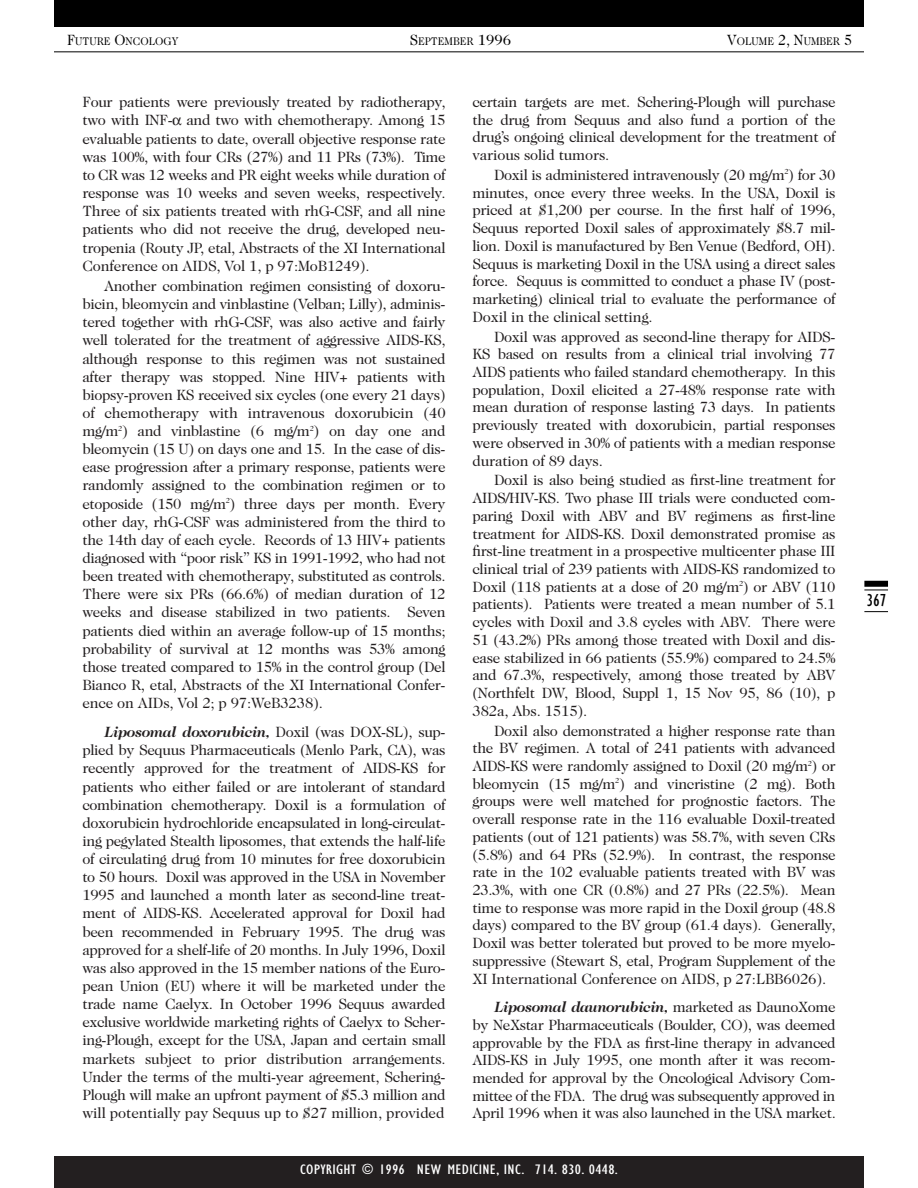
<style>
.page{position:relative;width:918px;height:1188px;background:#fff}
.page>*{position:absolute;margin:0;border:0;box-sizing:border-box;transform-origin:0 0}
.t1{font:condensed 18px "Gill Sans";color:#000}
.t2{font:15px/18.1px "Caslon Two Twenty Four";letter-spacing:-.025em;color:#231f20;text-align:justify}
.t3{font:condensed 14.25px "Gill Sans";letter-spacing:.015em;color:#fff;scale:1.2 1}
.t4{font:11.25px "Caslon Two Twenty Four";color:#000;scale:.95 1}
.s1{font-size:15px}
.s2{font-weight:700;font-style:italic}
</style>
<div class="page">
<div style="left:54px;top:1156px;width:810px;height:32px;background:#231f20"></div>
<div style="left:864px;top:581px;width:24px;height:6px;background:#000"></div>
<svg style="left:864px;top:590px;width:24px;height:1px"></svg>
<svg style="left:864px;top:611px;width:24px;height:1px"></svg>
<div style="left:54px;top:0;width:810px;height:28px;background:#000"></div>
<div style="left:54px;top:27px;width:810px;height:24px;background:#fff"></div>
<hr style="left:54px;top:51px;width:810px;height:1px;background:#000">
<p class="t4" style="left:67px;top:36px;width:119px"><span class="s1">F</span>UTURE <span class="s1">O</span>NCOLOGY</p>
<p class="t4" style="left:410px;top:36px;width:108px"><span class="s1">S</span>EPTEMBER <span class="s1">1996</span></p>
<p class="t4" style="left:727px;top:36px;width:133px"><span class="s1">V</span>OLUME <span class="s1">2, N</span>UMBER <span class="s1">5</span></p>
<p class="t2" style="left:82px;top:94px;width:365px">Four patients were previously treated by radiotherapy, two with INF- and two with chemotherapy. Among 15 evaluable patients to date, overall objective response rate was 100%, with four CRs (27%) and 11 PRs (73%). Time to CR was 12 weeks and PR eight weeks while duration of response was 10 weeks and seven weeks, respectively.<br>Three of six patients treated with rhG-CSF, and all nine patients who did not receive the drug, developed neu&shy;tropenia (Routy JP, etal, Abstracts of the XI International Conference on AIDS, Vol 1, p 97:MoB1249).</p>
<p class="t2" style="left:82px;top:278px;width:365px;text-indent:22px">Another combination regimen consisting of doxoru&shy;bicin, bleomycin and vinblastine (Velban; Lilly), adminis&shy;tered together with rhG-CSF, was also active and fairly well tolerated for the treatment of aggressive AIDS-KS, although response to this regimen was not sustained after therapy was stopped. Nine HIV+ patients with biopsy-proven KS received six cycles (one every 21 days) of chemotherapy with intravenous doxorubicin (40 mg/m<sup>2</sup>) and vinblastine (6 mg/m<sup>2</sup>) on day one and bleomycin (15 U) on days one and 15. In the case of dis&shy;ease progression after a primary response, patients were randomly assigned to the combination regimen or to etoposide (150 mg/m<sup>2</sup>) three days per month. Every other day, rhG-CSF was administered from the third to the 14th day of each cycle. Records of 13 HIV+ patients diagnosed with “poor risk” KS in 1991-1992, who had not been treated with chemotherapy, substituted as controls.<br>There were six PRs (66.6%) of median duration of 12 weeks and disease stabilized in two patients. Seven patients died within an average follow-up of 15 months; probability of survival at 12 months was 53% among those treated compared to 15% in the control group (Del Bianco R, etal, Abstracts of the XI International Confer&shy;ence on AIDs, Vol 2; p 97:WeB3238).</p>
<p class="t2" style="left:82px;top:724px;width:365px;text-indent:22px"><span class="s2">Liposomal doxorubicin,</span> Doxil (was DOX-SL), sup&shy;plied by Sequus Pharmaceuticals (Menlo Park, CA), was recently approved for the treatment of AIDS-KS for patients who either failed or are intolerant of standard combination chemotherapy. Doxil is a formulation of doxorubicin hydrochloride encapsulated in long-circulat&shy;ing pegylated Stealth liposomes, that extends the half-life of circulating drug from 10 minutes for free doxorubicin to 50 hours. Doxil was approved in the USA in November 1995 and launched a month later as second-line treat&shy;ment of AIDS-KS. Accelerated approval for Doxil had been recommended in February 1995. The drug was approved for a shelf-life of 20 months. In July 1996, Doxil was also approved in the 15 member nations of the Euro&shy;pean Union (EU) where it will be marketed under the trade name Caelyx. In October 1996 Sequus awarded exclusive worldwide marketing rights of Caelyx to Scher&shy;ing-Plough, except for the USA, Japan and certain small markets subject to prior distribution arrangements.<br>Under the terms of the multi-year agreement, Schering-Plough will make an upfront payment of $5.3 million and will potentially pay Sequus up to $27 million, provided</p>
<p class="t2" style="left:472px;top:94px;width:365px;line-height:17.7px">certain targets are met. Schering-Plough will purchase the drug from Sequus and also fund a portion of the drug’s ongoing clinical development for the treatment of various solid tumors.</p>
<p class="t2" style="left:472px;top:167px;width:365px;line-height:17.7px;text-indent:22px">Doxil is administered intravenously (20 mg/m<sup>2</sup>) for 30 minutes, once every three weeks. In the USA, Doxil is priced at $1,200 per course. In the first half of 1996, Sequus reported Doxil sales of approximately $8.7 mil&shy;lion. Doxil is manufactured by Ben Venue (Bedford, OH).<br>Sequus is marketing Doxil in the USA using a direct sales force. Sequus is committed to conduct a phase IV (post&shy;marketing) clinical trial to evaluate the performance of Doxil in the clinical setting.</p>
<p class="t2" style="left:472px;top:329px;width:365px;line-height:17.7px;text-indent:22px">Doxil was approved as second-line therapy for AIDS-KS based on results from a clinical trial involving 77<br>AIDS patients who failed standard chemotherapy. In this population, Doxil elicited a 27-48% response rate with mean duration of response lasting 73 days. In patients previously treated with doxorubicin, partial responses were observed in 30% of patients with a median response duration of 89 days.</p>
<p class="t2" style="left:472px;top:473px;width:365px;line-height:17.7px;text-indent:22px">Doxil is also being studied as first-line treatment for AIDS/HIV-KS. Two phase III trials were conducted com&shy;paring Doxil with ABV and BV regimens as first-line treatment for AIDS-KS. Doxil demonstrated promise as first-line treatment in a prospective multicenter phase III clinical trial of 239 patients with AIDS-KS randomized to Doxil (118 patients at a dose of 20 mg/m<sup>2</sup>) or ABV (110 patients). Patients were treated a mean number of 5.1 cycles with Doxil and 3.8 cycles with ABV. There were 51 (43.2%) PRs among those treated with Doxil and dis&shy;ease stabilized in 66 patients (55.9%) compared to 24.5% and 67.3%, respectively, among those treated by ABV (Northfelt DW, Blood, Suppl 1, 15 Nov 95, 86 (10), p 382a, Abs. 1515).</p>
<p class="t2" style="left:472px;top:723px;width:365px;line-height:17.7px;text-indent:22px">Doxil also demonstrated a higher response rate than the BV regimen. A total of 241 patients with advanced AIDS-KS were randomly assigned to Doxil (20 mg/m<sup>2</sup>) or bleomycin (15 mg/m<sup>2</sup>) and vincristine (2 mg). Both groups were well matched for prognostic factors. The overall response rate in the 116 evaluable Doxil-treated patients (out of 121 patients) was 58.7%, with seven CRs (5.8%) and 64 PRs (52.9%). In contrast, the response rate in the 102 evaluable patients treated with BV was 23.3%, with one CR (0.8%) and 27 PRs (22.5%). Mean time to response was more rapid in the Doxil group (48.8 days) compared to the BV group (61.4 days). Generally, Doxil was better tolerated but proved to be more myelo&shy;suppressive (Stewart S, etal, Program Supplement of the XI International Conference on AIDS, p 27:LBB6026).</p>
<p class="t2" style="left:472px;top:999px;width:365px;line-height:17.7px;text-indent:22px"><span class="s2">Liposomal daunorubicin,</span> marketed as DaunoXome by NeXstar Pharmaceuticals (Boulder, CO), was deemed approvable by the FDA as first-line therapy in advanced AIDS-KS in July 1995, one month after it was recom&shy;mended for approval by the Oncological Advisory Com&shy;mittee of the FDA. The drug was subsequently approved in April 1996 when it was also launched in the USA market.</p>
<p class="t3" style="left:300px;top:1165px;width:266px">COPYRIGHT © 1996 NEW MEDICINE, INC. 714. 830. 0448.</p>
<p class="t1" style="left:867px;top:594px;width:21px">367</p>
</div>
